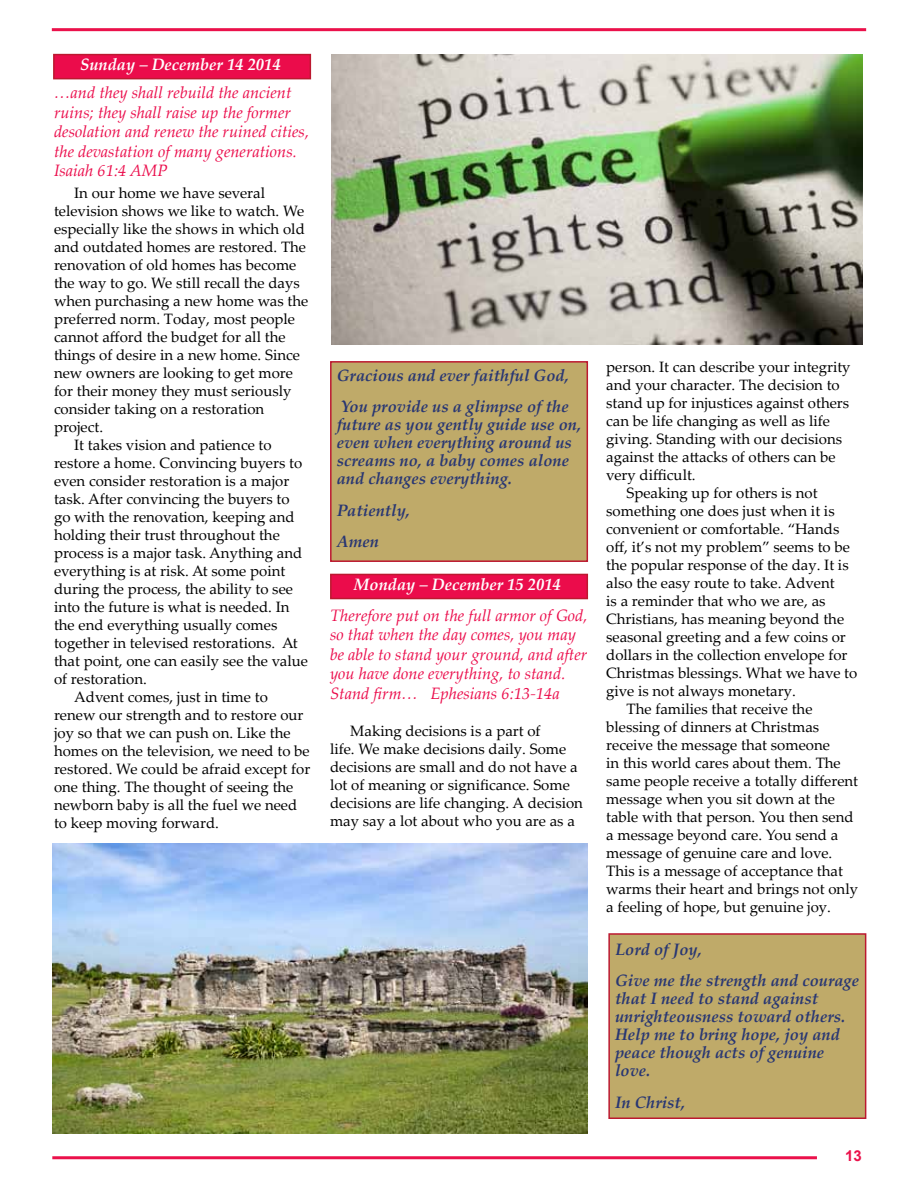
<style>
.page{position:relative;width:918px;height:1188px;background:#fff}
.page>*{position:absolute;margin:0;border:0;box-sizing:border-box;transform-origin:0 0}
.t1{font:italic 700 16.5px/18px "Palatino Linotype";color:#293773}
.t2{font:italic 16.5px/19.5px "Palatino Linotype";color:#eb0c4b}
.t3{font:italic 700 16.5px "Palatino Linotype";color:#fff}
.t4{font:15px/18px "Palatino Linotype";color:#000}
.t5{font:700 15px "Arial";color:#eb114b}
</style>
<div class="page">
<hr style="left:52px;top:1156px;width:765px;height:3px;background:#eb114b">
<hr style="left:52px;top:28px;width:814px;height:3px;background:#eb114b">
<div style="left:53px;top:54px;width:258px;height:25px;background:#eb0c4b;border:2px solid #bc1930"></div>
<div style="left:330px;top:361px;width:258px;height:201px;background:#bfaa69;border:2px solid #bc1930"></div>
<div style="left:330px;top:574px;width:258px;height:25px;background:#eb0c4b;border:2px solid #bc1930"></div>
<div style="left:608px;top:933px;width:258px;height:186px;background:#bfaa69;border:2px solid #bc1930"></div>
<img style="left:52px;top:844px;width:536px;height:290px">
<img style="left:332px;top:54px;width:531px;height:290px">
<p class="t3" style="left:80px;top:53px;width:202px">Sunday – December 14 2014</p>
<p class="t2" style="left:54px;top:82px;width:257px">…and they shall rebuild the ancient ruins; they shall raise up the former desolation and renew the ruined cities, the devastation of many generations.<br>Isaiah 61:4 AMP</p>
<p class="t4" style="left:74px;top:183px;width:192px">In our home we have several</p>
<p class="t4" style="left:54px;top:201px;width:252px">television shows we like to watch. We</p>
<p class="t4" style="left:54px;top:219px;width:252px">especially like the shows in which old</p>
<p class="t4" style="left:54px;top:237px;width:254px">and outdated homes are restored. The</p>
<p class="t4" style="left:54px;top:255px;width:244px">renovation of old homes has become</p>
<p class="t4" style="left:54px;top:273px;width:247px">the way to go. We still recall the days</p>
<p class="t4" style="left:54px;top:291px;width:256px">when purchasing a new home was the</p>
<p class="t4" style="left:54px;top:309px;width:243px">preferred norm. Today, most people</p>
<p class="t4" style="left:54px;top:327px;width:233px">cannot afford the budget for all the</p>
<p class="t4" style="left:54px;top:345px;width:247px">things of desire in a new home. Since</p>
<p class="t4" style="left:54px;top:363px;width:240px">new owners are looking to get more</p>
<p class="t4" style="left:54px;top:381px;width:239px">for their money they must seriously</p>
<p class="t4" style="left:54px;top:399px;width:212px">consider taking on a restoration</p>
<p class="t4" style="left:54px;top:417px;width:51px">project.</p>
<p class="t4" style="left:74px;top:435px;width:199px">It takes vision and patience to</p>
<p class="t4" style="left:54px;top:453px;width:250px">restore a home. Convincing buyers to</p>
<p class="t4" style="left:54px;top:471px;width:237px">even consider restoration is a major</p>
<p class="t4" style="left:54px;top:489px;width:237px">task. After convincing the buyers to</p>
<p class="t4" style="left:54px;top:507px;width:242px">go with the renovation, keeping and</p>
<p class="t4" style="left:54px;top:525px;width:227px">holding their trust throughout the</p>
<p class="t4" style="left:54px;top:543px;width:250px">process is a major task. Anything and</p>
<p class="t4" style="left:54px;top:561px;width:233px">everything is at risk. At some point</p>
<p class="t4" style="left:54px;top:579px;width:241px">during the process, the ability to see</p>
<p class="t4" style="left:54px;top:597px;width:237px">into the future is what is needed. In</p>
<p class="t4" style="left:54px;top:615px;width:225px">the end everything usually comes</p>
<p class="t4" style="left:54px;top:633px;width:245px">together in televised restorations. At</p>
<p class="t4" style="left:54px;top:651px;width:256px">that point, one can easily see the value</p>
<p class="t4" style="left:54px;top:669px;width:94px">of restoration.</p>
<p class="t4" style="left:74px;top:687px;width:195px">Advent comes, just in time to</p>
<p class="t4" style="left:54px;top:705px;width:251px">renew our strength and to restore our</p>
<p class="t4" style="left:54px;top:723px;width:238px">joy so that we can push on. Like the</p>
<p class="t4" style="left:54px;top:741px;width:257px">homes on the television, we need to be</p>
<p class="t4" style="left:54px;top:759px;width:258px">restored. We could be afraid except for</p>
<p class="t4" style="left:54px;top:777px;width:241px">one thing. The thought of seeing the</p>
<p class="t4" style="left:54px;top:795px;width:245px">newborn baby is all the fuel we need</p>
<p class="t4" style="left:54px;top:813px;width:166px">to keep moving forward.</p>
<p class="t1" style="left:337px;top:359px;width:234px;line-height:31.5px">Gracious and ever faithful God,<br>You provide us a glimpse of the</p>
<p class="t1" style="left:337px;top:415px;width:246px">future as you gently guide use on, even when everything around us screams no, a baby comes alone and changes everything.</p>
<p class="t1" style="left:337px;top:494px;width:75px;line-height:31.5px">Patiently,<br>Amen</p>
<p class="t3" style="left:354px;top:573px;width:208px">Monday – December 15 2014</p>
<p class="t2" style="left:330px;top:605px;width:259px">Therefore put on the full armor of God, so that when the day comes, you may be able to stand your ground, and after you have done everything, to stand.<br>Stand firm… Ephesians 6:13-14a</p>
<p class="t4" style="left:330px;top:721px;width:254px;text-indent:20px">Making decisions is a part of<br>life. We make decisions daily. Some decisions are small and do not have a lot of meaning or significance. Some decisions are life changing. A decision may say a lot about who you are as a</p>
<p class="t4" style="left:606px;top:357px;width:246px">person. It can describe your integrity</p>
<p class="t4" style="left:606px;top:375px;width:235px">and your character. The decision to</p>
<p class="t4" style="left:606px;top:393px;width:245px">stand up for injustices against others</p>
<p class="t4" style="left:606px;top:411px;width:225px">can be life changing as well as life</p>
<p class="t4" style="left:606px;top:429px;width:237px">giving. Standing with our decisions</p>
<p class="t4" style="left:606px;top:447px;width:231px">against the attacks of others can be</p>
<p class="t4" style="left:606px;top:465px;width:91px">very difficult.</p>
<p class="t4" style="left:626px;top:483px;width:193px">Speaking up for others is not</p>
<p class="t4" style="left:606px;top:501px;width:230px">something one does just when it is</p>
<p class="t4" style="left:606px;top:519px;width:235px">convenient or comfortable. “Hands</p>
<p class="t4" style="left:606px;top:537px;width:245px">off, it’s not my problem” seems to be</p>
<p class="t4" style="left:606px;top:555px;width:244px">the popular response of the day. It is</p>
<p class="t4" style="left:606px;top:573px;width:230px">also the easy route to take. Advent</p>
<p class="t4" style="left:606px;top:591px;width:221px">is a reminder that who we are, as</p>
<p class="t4" style="left:606px;top:609px;width:240px">Christians, has meaning beyond the</p>
<p class="t4" style="left:606px;top:627px;width:241px">seasonal greeting and a few coins or</p>
<p class="t4" style="left:606px;top:645px;width:243px">dollars in the collection envelope for</p>
<p class="t4" style="left:606px;top:663px;width:253px">Christmas blessings. What we have to</p>
<p class="t4" style="left:606px;top:681px;width:191px">give is not always monetary.</p>
<p class="t4" style="left:626px;top:699px;width:188px">The families that receive the</p>
<p class="t4" style="left:606px;top:717px;width:215px">blessing of dinners at Christmas</p>
<p class="t4" style="left:606px;top:735px;width:225px">receive the message that someone</p>
<p class="t4" style="left:606px;top:753px;width:236px">in this world cares about them. The</p>
<p class="t4" style="left:606px;top:771px;width:253px">same people receive a totally different</p>
<p class="t4" style="left:606px;top:789px;width:230px">message when you sit down at the</p>
<p class="t4" style="left:606px;top:807px;width:249px">table with that person. You then send</p>
<p class="t4" style="left:606px;top:825px;width:234px">a message beyond care. You send a</p>
<p class="t4" style="left:606px;top:843px;width:228px">message of genuine care and love.</p>
<p class="t4" style="left:606px;top:861px;width:238px">This is a message of acceptance that</p>
<p class="t4" style="left:606px;top:879px;width:253px">warms their heart and brings not only</p>
<p class="t4" style="left:606px;top:897px;width:226px">a feeling of hope, but genuine joy.</p>
<p class="t1" style="left:615px;top:933px;width:246px;line-height:31.5px">Lord of Joy,<br>Give me the strength and courage</p>
<p class="t1" style="left:615px;top:989px;width:232px">that I need to stand against unrighteousness toward others.<br>Help me to bring hope, joy and peace though acts of genuine love.</p>
<p class="t1" style="left:615px;top:1093px;width:71px">In Christ,</p>
<p class="t5" style="left:845px;top:1146px;width:18px">13</p>
</div>
